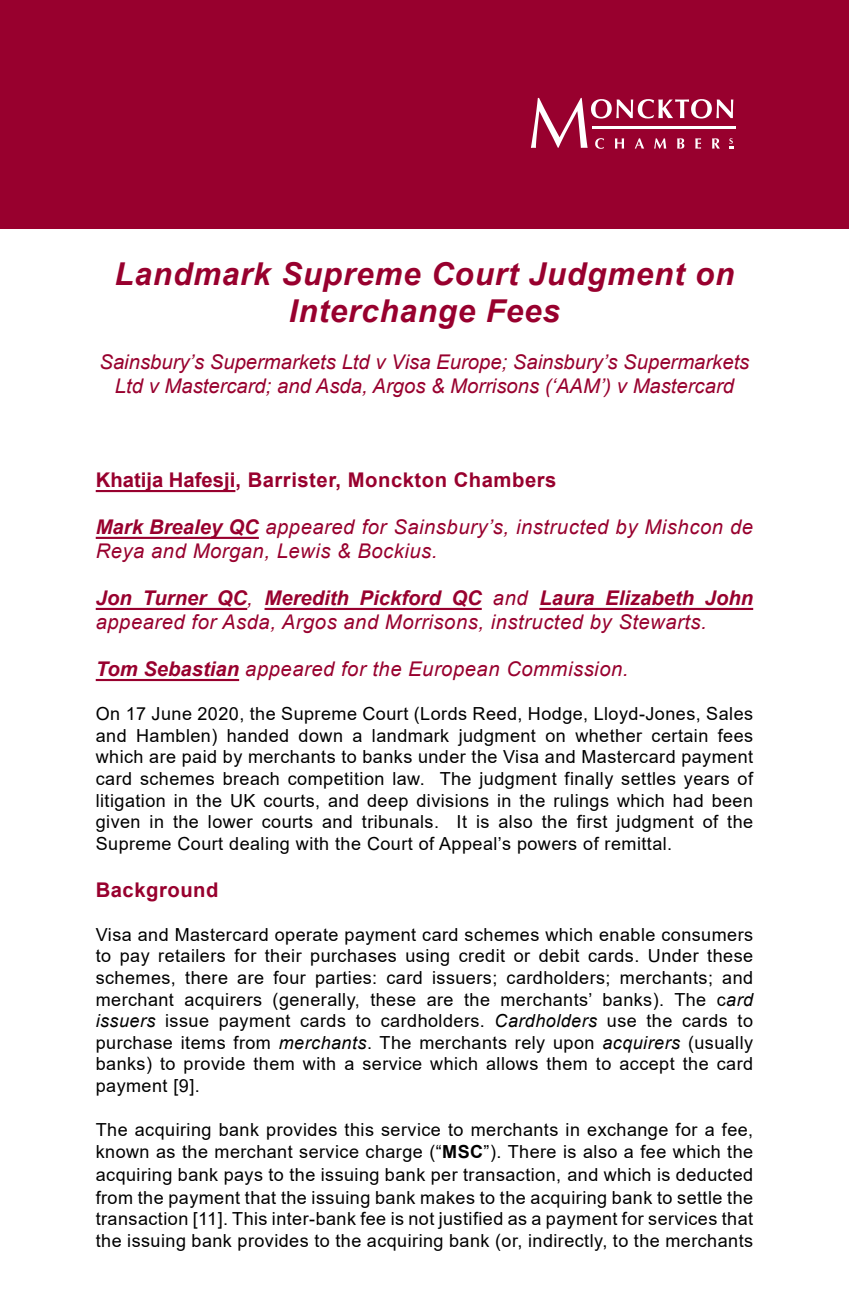
<style>
.page{position:relative;width:849px;height:1308px;background:#fff}
.page>*{position:absolute;margin:0;border:0;box-sizing:border-box;transform-origin:0 0}
.t1{font:italic 700 31.5px/37.8px "Arial";letter-spacing:.025em;color:#98002e;text-align:center}
.t2{font:italic 20.25px/24.3px "Arial";letter-spacing:.025em;color:#98002e}
.t3{font:italic 20.25px/24.3px "Arial";color:#98002e;text-align:center}
.t4{font:700 20.25px "Arial";letter-spacing:.025em;color:#98002e}
.t5{font:18px/21.6px "Arial";letter-spacing:.025em;color:#000;text-align:justify}
.s1{font-weight:700}
.s2{font-style:italic}
</style>
<div class="page">
<hr style="left:96px;top:679px;width:143px;height:2px;background:#98002e">
<hr style="left:539px;top:608px;width:214px;height:2px;background:#98002e">
<hr style="left:264px;top:608px;width:217px;height:2px;background:#98002e">
<hr style="left:96px;top:608px;width:151px;height:2px;background:#98002e">
<hr style="left:96px;top:537px;width:163px;height:2px;background:#98002e">
<hr style="left:96px;top:490px;width:139px;height:2px;background:#98002e">
<div style="left:0;top:0;width:848px;height:228px;background:#98002e"></div>
<svg style="left:531px;top:98px;width:202px;height:51px"></svg>
<hr style="left:592px;top:126px;width:143px;height:2px;background:#fff">
<h1 class="t1" style="left:114px;top:255px;width:621px">Landmark Supreme Court Judgment on<br>Interchange Fees</h1>
<p class="t3" style="left:99px;top:350px;width:651px">Sainsbury’s Supermarkets Ltd v Visa Europe; Sainsbury’s Supermarkets<br>Ltd v Mastercard; and Asda, Argos &amp; Morrisons (‘AAM’) v Mastercard</p>
<p class="t4" style="left:96px;top:466px;width:462px">Khatija Hafesji, Barrister, Monckton Chambers</p>
<p class="t2" style="left:96px;top:515px;width:658px"><span class="s1">Mark Brealey QC</span> appeared for Sainsbury’s, instructed by Mishcon de<br>Reya and Morgan, Lewis &amp; Bockius.</p>
<p class="t2" style="left:96px;top:586px;width:658px"><span class="s1">Jon Turner QC</span>, <span class="s1">Meredith Pickford QC</span> and <span class="s1">Laura Elizabeth John </span>appeared for Asda, Argos and Morrisons, instructed by Stewarts.</p>
<p class="t2" style="left:96px;top:657px;width:534px"><span class="s1">Tom Sebastian</span> appeared for the European Commission.</p>
<p class="t5" style="left:96px;top:703px;width:658px">On 17 June 2020, the Supreme Court (Lords Reed, Hodge, Lloyd-Jones, Sales and Hamblen) handed down a landmark judgment on whether certain fees which are paid by merchants to banks under the Visa and Mastercard payment card schemes breach competition law. The judgment finally settles years of litigation in the UK courts, and deep divisions in the rulings which had been given in the lower courts and tribunals. It is also the first judgment of the Supreme Court dealing with the Court of Appeal’s powers of remittal.</p>
<p class="t4" style="left:96px;top:875px;width:124px">Background</p>
<p class="t5" style="left:96px;top:923px;width:658px">Visa and Mastercard operate payment card schemes which enable consumers to pay retailers for their purchases using credit or debit cards. Under these schemes, there are four parties: card issuers; cardholders; merchants; and merchant acquirers (generally, these are the merchants’ banks). The c<span class="s2">ard issuers</span> issue payment cards to cardholders. <span class="s2">Cardholders</span> use the cards to purchase items from <span class="s2">merchants</span>. The merchants rely upon <span class="s2">acquirers</span> (usually banks) to provide them with a service which allows them to accept the card payment [9].</p>
<p class="t5" style="left:96px;top:1118px;width:658px">The acquiring bank provides this service to merchants in exchange for a fee, known as the merchant service charge (“<span class="s1">MSC</span>”). There is also a fee which the</p>
<p class="t5" style="left:96px;top:1163px;width:658px">acquiring bank pays to the issuing bank per transaction, and which is deducted from the payment that the issuing bank makes to the acquiring bank to settle the transaction [11]. This inter-bank fee is not justified as a payment for services that the issuing bank provides to the acquiring bank (or, indirectly, to the merchants</p>
</div>
